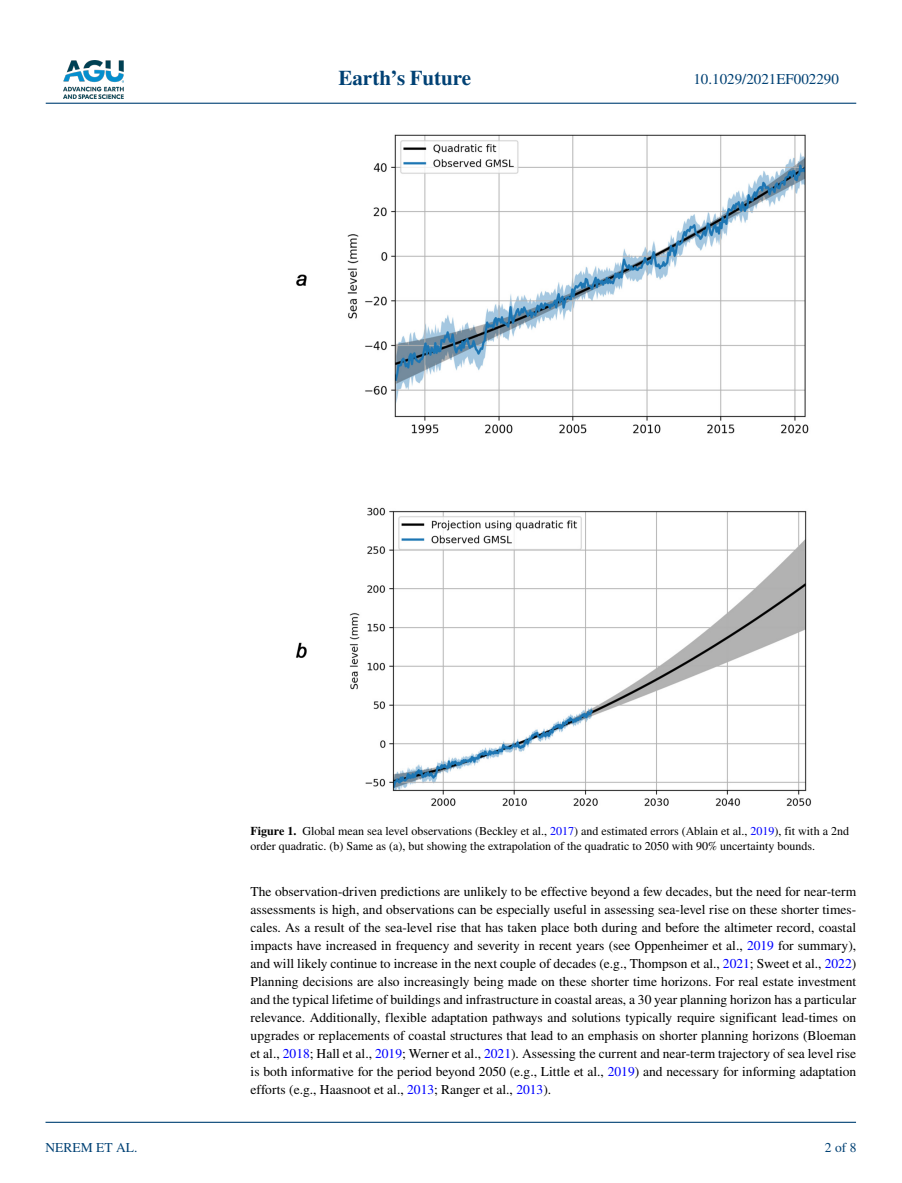
<style>
.page{position:relative;width:902px;height:1183px;background:#fff}
.page>*{position:absolute;margin:0;border:0;box-sizing:border-box;transform-origin:0 0}
.t1{font:700 21px "STIX";color:#004174}
.t2{font:15px "STIX";color:#004174}
.t3{font:13.5px/18px "STIX";color:#000;text-align:justify}
.t4{font:13.5px "STIX";color:#004174}
.t5{font:12px/15px "STIX";color:#000}
.s1{font-weight:700}
.s2{color:#00f}
</style>
<div class="page">
<img style="left:63px;top:60px;width:60px;height:39px">
<hr style="left:46px;top:103px;width:810px;height:1px;background:#004174">
<hr style="left:45px;top:1121px;width:810px;height:1px;background:#004174">
<img style="left:296px;top:134px;width:515px;height:672px">
<h1 class="t1" style="left:338px;top:66px;width:134px">Earth’s Future</h1>
<p class="t2" style="left:693px;top:69px;width:147px">10.1029/2021EF002290</p>
<p class="t4" style="left:45px;top:1138px;width:93px">NEREM ET AL.</p>
<p class="t5" style="left:250px;top:824px;width:600px"><span class="s1">Figure 1.</span> Global mean sea level observations (Beckley et al., <span class="s2">2017</span>) and estimated errors (Ablain et al., <span class="s2">2019</span>), fit with a 2nd order quadratic. (b) Same as (a), but showing the extrapolation of the quadratic to 2050 with 90% uncertainty bounds.</p>
<p class="t3" style="left:250px;top:883px;width:607px">The observation-driven predictions are unlikely to be effective beyond a few decades, but the need for near-term assessments is high, and observations can be especially useful in assessing sea-level rise on these shorter times&shy;cales. As a result of the sea-level rise that has taken place both during and before the altimeter record, coastal impacts have increased in frequency and severity in recent years (see Oppenheimer et al., <span class="s2">2019</span> for summary), and will likely continue to increase in the next couple of decades (e.g., Thompson et al., <span class="s2">2021</span>; Sweet et al., <span class="s2">2022</span>)<br>Planning decisions are also increasingly being made on these shorter time horizons. For real estate investment and the typical lifetime of buildings and infrastructure in coastal areas, a 30 year planning horizon has a particular relevance. Additionally, flexible adaptation pathways and solutions typically require significant lead-times on upgrades or replacements of coastal structures that lead to an emphasis on shorter planning horizons (Bloeman et al., <span class="s2">2018</span>; Hall et al., <span class="s2">2019</span>; Werner et al., <span class="s2">2021</span>). Assessing the current and near-term trajectory of sea level rise is both informative for the period beyond 2050 (e.g., Little et al., <span class="s2">2019</span>) and necessary for informing adaptation efforts (e.g., Haasnoot et al., <span class="s2">2013</span>; Ranger et al., <span class="s2">2013</span>).</p>
<p class="t4" style="left:824px;top:1138px;width:33px">2 of 8</p>
</div>
